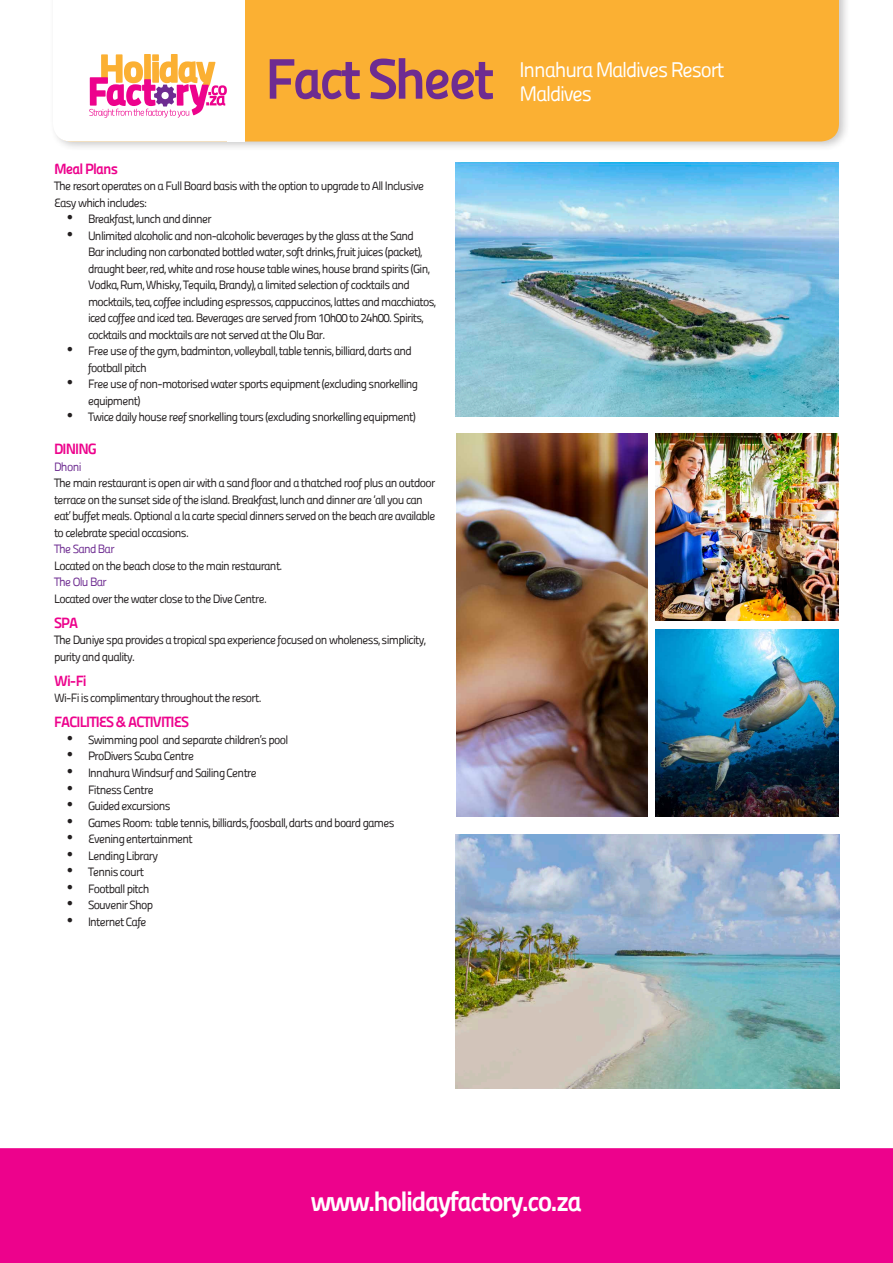
<style>
.page{position:relative;width:893px;height:1263px;background:#fff}
.page>*{position:absolute;margin:0;border:0;box-sizing:border-box;transform-origin:0 0}
.t1{font:57px "Panefresco 800 wt";letter-spacing:-.06em;color:#6e2c91}
.t2{font:27.75px "Panefresco 800 wt";letter-spacing:-.06em;color:#fff}
.t3{font:21px "Panefresco 400 wt";letter-spacing:-.06em;color:#fff}
.t4{font:15px "Panefresco 800 wt";letter-spacing:-.06em;color:#ed028c}
.t5{font:12px/16.5px "Panefresco 400 wt";letter-spacing:-.06em;color:#231f20}
.t6{font:12px "Panefresco 400 wt";letter-spacing:-.06em;color:#6e2c91}
.s1{font-family:"Times New Roman";font-size:18px}
</style>
<div class="page">
<div style="left:0;top:1148px;width:893px;height:115px;background:#ed028c"></div>
<div style="left:49px;top:0;width:801px;height:152px;background:#231f20;opacity:.25"></div>
<div style="left:245px;top:0;width:594px;height:141px;background:#fbb033"></div>
<svg style="left:53px;top:0;width:192px;height:141px"></svg>
<img style="left:455px;top:163px;width:384px;height:254px">
<img style="left:457px;top:434px;width:190px;height:382px">
<img style="left:655px;top:629px;width:184px;height:187px">
<img style="left:455px;top:834px;width:384px;height:255px">
<img style="left:655px;top:434px;width:184px;height:187px">
<p class="t1" style="left:265px;top:35px;width:230px">Fact Sheet</p>
<p class="t3" style="left:520px;top:54px;width:206px">Innahura Maldives Resort</p>
<p class="t3" style="left:520px;top:78px;width:74px">Maldives</p>
<p class="t4" style="left:54px;top:157px;width:66px">Meal Plans</p>
<p class="t5" style="left:54px;top:177px;width:372px">The resort operates on a Full Board basis with the option to upgrade to All Inclusive<br>Easy which includes:</p>
<p class="t5" style="left:67px;top:210px;width:147px"><span class="s1">•</span> Breakfast, lunch and dinner</p>
<p class="t5" style="left:88px;top:227px;width:349px;text-indent:-21px"><span class="s1">•</span> Unlimited alcoholic and non-alcoholic beverages by the glass at the Sand<br>Bar including non carbonated bottled water, soft drinks, fruit juices (packet), draught beer, red, white and rose house table wines, house brand spirits (Gin, Vodka, Rum, Whisky, Tequila, Brandy), a limited selection of cocktails and mocktails, tea, coffee including espressos, cappuccinos, lattes and macchiatos, iced coffee and iced tea. Beverages are served from 10h00 to 24h00. Spirits, cocktails and mocktails are not served at the Olu Bar.</p>
<p class="t5" style="left:88px;top:342px;width:325px;text-indent:-21px"><span class="s1">•</span> Free use of the gym, badminton, volleyball, table tennis, billiard, darts and football pitch</p>
<p class="t5" style="left:88px;top:375px;width:332px;text-indent:-21px"><span class="s1">•</span> Free use of non-motorised water sports equipment (excluding snorkelling equipment)</p>
<p class="t5" style="left:67px;top:408px;width:351px"><span class="s1">•</span> Twice daily house reef snorkelling tours (excluding snorkelling equipment)</p>
<p class="t4" style="left:54px;top:438px;width:44px">DINING</p>
<p class="t6" style="left:54px;top:458px;width:29px">Dhoni</p>
<p class="t5" style="left:54px;top:474px;width:383px">The main restaurant is open air with a sand floor and a thatched roof plus an outdoor terrace on the sunset side of the island. Breakfast, lunch and dinner are ‘all you can eat’ buffet meals. Optional a la carte special dinners served on the beach are available to celebrate special occasions.</p>
<p class="t6" style="left:54px;top:540px;width:62px">The Sand Bar</p>
<p class="t5" style="left:54px;top:557px;width:230px">Located on the beach close to the main restaurant.</p>
<p class="t6" style="left:54px;top:573px;width:54px">The Olu Bar</p>
<p class="t5" style="left:54px;top:590px;width:215px">Located over the water close to the Dive Centre.</p>
<p class="t4" style="left:54px;top:611px;width:26px">SPA</p>
<p class="t5" style="left:54px;top:631px;width:373px">The Duniye spa provides a tropical spa experience focused on wholeness, simplicity, purity and quality.</p>
<p class="t4" style="left:54px;top:669px;width:34px">Wi-Fi</p>
<p class="t5" style="left:54px;top:689px;width:209px">Wi-Fi is complimentary throughout the resort.</p>
<p class="t4" style="left:54px;top:711px;width:137px">FACILITIES &amp; ACTIVITIES</p>
<p class="t5" style="left:67px;top:731px;width:223px"><span class="s1">•</span> Swimming pool and separate children’s pool</p>
<p class="t5" style="left:67px;top:747px;width:129px"><span class="s1">•</span> ProDivers Scuba Centre</p>
<p class="t5" style="left:67px;top:764px;width:192px"><span class="s1">•</span> Innahura Windsurf and Sailing Centre</p>
<p class="t5" style="left:67px;top:780px;width:89px"><span class="s1">•</span> Fitness Centre</p>
<p class="t5" style="left:67px;top:797px;width:105px"><span class="s1">•</span> Guided excursions</p>
<p class="t5" style="left:67px;top:813px;width:329px"><span class="s1">•</span> Games Room: table tennis, billiards, foosball, darts and board games</p>
<p class="t5" style="left:67px;top:830px;width:128px"><span class="s1">•</span> Evening entertainment</p>
<p class="t5" style="left:67px;top:846px;width:93px"><span class="s1">•</span> Lending Library</p>
<p class="t5" style="left:67px;top:863px;width:79px"><span class="s1">•</span> Tennis court</p>
<p class="t5" style="left:67px;top:879px;width:84px"><span class="s1">•</span> Football pitch</p>
<p class="t5" style="left:67px;top:896px;width:88px"><span class="s1">•</span> Souvenir Shop</p>
<p class="t5" style="left:67px;top:912px;width:81px"><span class="s1">•</span> Internet Cafe</p>
<p class="t2" style="left:311px;top:1180px;width:273px">www.holidayfactory.co.za</p>
</div>
